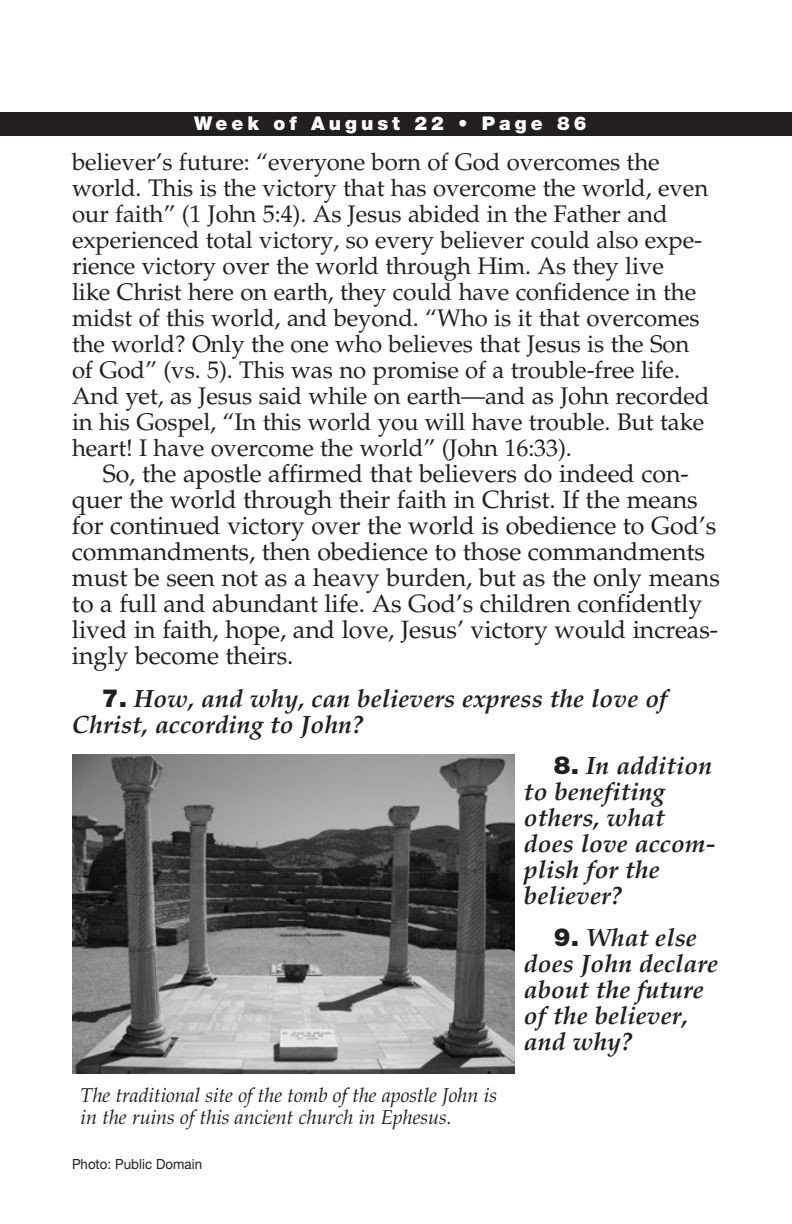
<style>
.page{position:relative;width:792px;height:1224px;background:#fff}
.page>*{position:absolute;margin:0;border:0;box-sizing:border-box;transform-origin:0 0}
.t1{font:25px/26px "Palatino LT Std";letter-spacing:-.005em;color:#231f20}
.t2{font:italic 700 25px/26px "Palatino LT Std";color:#231f20}
.t3{font:24px/26px "Palatino LT Std";letter-spacing:-.005em;color:#231f20}
.t4{font:italic 20px/22px "Palatino LT Std";letter-spacing:-.005em;color:#231f20}
.t5{font:900 19px "Helvetica Neue LT Std";letter-spacing:.21em;color:#fff}
.t6{font:14px "Helvetica Neue LT Std";color:#231f20;scale:.95 1}
.s1{font-family:"Helvetica Neue LT Std";font-weight:900;font-style:normal}
</style>
<div class="page">
<div style="left:0;top:112px;width:792px;height:23px;background:#231f20"></div>
<img style="left:72px;top:754px;width:442px;height:320px">
<p class="t5" style="left:194px;top:112px;width:394px">Week of August 22 • Page 86</p>
<p class="t3" style="left:72px;top:150px;width:639px">believer’s future: “everyone born of God overcomes the world. This is the victory that has overcome the world, even our faith” (1 John 5:4). As Jesus abided in the Father and experienced total victory, so every believer could also expe&shy;rience victory over the world through Him. As they live<br>like Christ here on earth, they could have confidence in the midst of this world, and beyond. “Who is it that overcomes the world? Only the one who believes that Jesus is the Son of God” (vs. 5). This was no promise of a trouble-free life.<br>And yet, as Jesus said while on earth—and as John recorded in his Gospel, “In this world you will have trouble. But take heart! I have overcome the world” (John 16:33).</p>
<p class="t1" style="left:72px;top:461px;width:650px;text-indent:31px">So, the apostle affirmed that believers do indeed con&shy;quer the world through their faith in Christ. If the means for continued victory over the world is obedience to God’s commandments, then obedience to those commandments must be seen not as a heavy burden, but as the only means to a full and abundant life. As God’s children confidently lived in faith, hope, and love, Jesus’ victory would increas&shy;ingly become theirs.</p>
<p class="t2" style="left:72px;top:686px;width:597px;text-indent:30px"><span class="s1">7.</span> How, and why, can believers express the love of<br>Christ, according to John?</p>
<p class="t2" style="left:524px;top:753px;width:193px;text-indent:30px"><span class="s1">8.</span> In addition to benefiting others, what does love accom&shy;plish for the believer?</p>
<p class="t2" style="left:524px;top:925px;width:196px;text-indent:30px"><span class="s1">9.</span> What else does John declare about the future of the believer, and why?</p>
<p class="t4" style="left:81px;top:1084px;width:418px">The traditional site of the tomb of the apostle John is in the ruins of this ancient church in Ephesus.</p>
<p class="t6" style="left:72px;top:1156px;width:138px">Photo: Public Domain</p>
</div>
